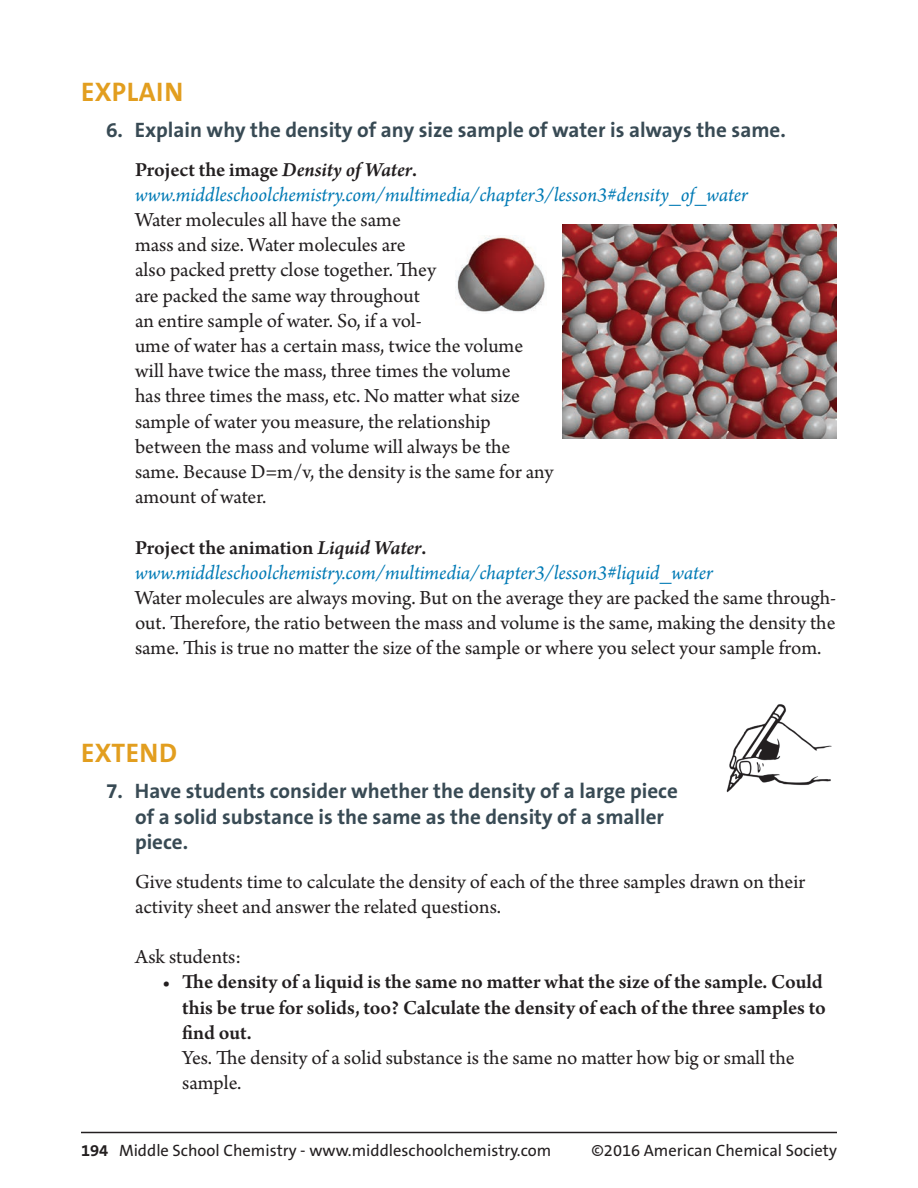
<style>
.page{position:relative;width:918px;height:1188px;background:#fff}
.page>*{position:absolute;margin:0;border:0;box-sizing:border-box;transform-origin:0 0}
.h3_fiveEs{font:700 27px "The Sans ACS W7";letter-spacing:.015em;color:#e29e1f}
.Indented_Text_Under{font:21px/25.2px "Arno Pro";color:#231f20}
.Bold_AND_Indented{font:600 21px/25.2px "Arno Pro";color:#231f20}
._1st_Level_Numbered{font:700 21px/25.2px "The Sans ACS W7";color:#384a54}
.t1{font:italic 21px "Arno Pro";letter-spacing:-.005em;color:#017ab5}
.t2{font:16.5px "The Sans ACS W5 Plain";color:#231f20}
.s1{font-style:italic}
.s2{font-weight:400}
.s3{font-family:"The Sans ACS W7";font-weight:700}
</style>
<div class="page">
<hr style="left:81px;top:1132px;width:756px;height:1px;background:#231f20">
<img style="left:726px;top:704px;width:106px;height:89px">
<img style="left:563px;top:225px;width:274px;height:214px">
<img style="left:456px;top:236px;width:89px;height:76px">
<p class="h3_fiveEs" style="left:81px;top:75px;width:104px">EXPLAIN</p>
<p class="_1st_Level_Numbered" style="left:106px;top:117px;width:681px">6. Explain why the density of any size sample of water is always the same.</p>
<p class="Bold_AND_Indented" style="left:135px;top:158px;width:283px">Project the image <span class="s1">Density of Water</span>.</p>
<p class="t1" style="left:135px;top:183px;width:615px">www.middleschoolchemistry.com/multimedia/chapter3/lesson3#density_of_water</p>
<p class="Indented_Text_Under" style="left:135px;top:208px;width:420px">Water molecules all have the same<br>mass and size. Water molecules are<br>also packed pretty close together. They<br>are packed the same way throughout<br>an entire sample of water. So, if a vol-<br>ume of water has a certain mass, twice the volume will have twice the mass, three times the volume<br>has three times the mass, etc. No matter what size sample of water you measure, the relationship between the mass and volume will always be the same. Because D=m/v, the density is the same for any amount of water.</p>
<p class="Bold_AND_Indented" style="left:135px;top:536px;width:293px">Project the animation <span class="s1">Liquid Water</span>.</p>
<p class="t1" style="left:135px;top:561px;width:580px">www.middleschoolchemistry.com/multimedia/chapter3/lesson3#liquid_water</p>
<p class="Indented_Text_Under" style="left:135px;top:586px;width:703px;text-align:justify">Water molecules are always moving. But on the average they are packed the same through&shy;out. Therefore, the ratio between the mass and volume is the same, making the density the same. This is true no matter the size of the sample or where you select your sample from.</p>
<p class="h3_fiveEs" style="left:81px;top:736px;width:98px">EXTEND</p>
<p class="_1st_Level_Numbered" style="left:135px;top:779px;width:544px;text-indent:-29px">7. Have students consider whether the density of a large piece of a solid substance is the same as the density of a smaller piece.</p>
<p class="Indented_Text_Under" style="left:135px;top:870px;width:672px">Give students time to calculate the density of each of the three samples drawn on their activity sheet and answer the related questions.</p>
<p class="Indented_Text_Under" style="left:135px;top:945px;width:108px">Ask students:</p>
<p class="Bold_AND_Indented" style="left:182px;top:971px;width:645px;text-indent:-20px">• The density of a liquid is the same no matter what the size of the sample. Could this be true for solids, too? Calculate the density of each of the three samples to find out.<br><span class="s2">Yes. The density of a solid substance is the same no matter how big or small the sample.</span></p>
<p class="t2" style="left:81px;top:1140px;width:472px"><span class="s3">194</span> Middle School Chemistry - www.middleschoolchemistry.com</p>
<p class="t2" style="left:591px;top:1140px;width:247px">©2016 American Chemical Society</p>
</div>
